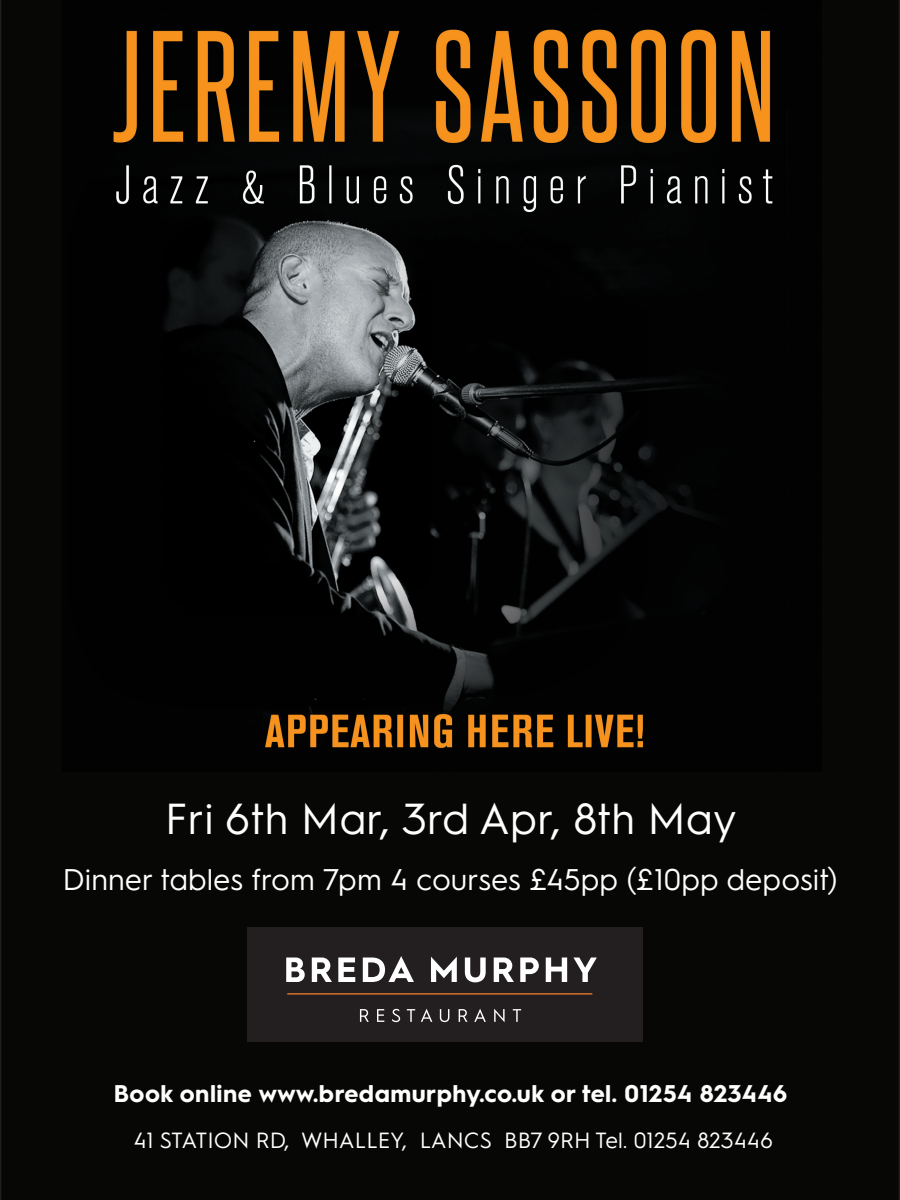
<style>
.page{position:relative;width:900px;height:1200px;background:#070705}
.page>*{position:absolute;margin:0;border:0;box-sizing:border-box;transform-origin:0 0}
.t1{font:43.5px "Hurme Geometric Sans 1";color:#fff}
.t2{font:30px "Hurme Geometric Sans 1";color:#fff}
.t3{font:700 24.3px "Hurme Geometric Sans 1";letter-spacing:.02em;color:#fff}
.t4{font:22.05px "Hurme Geometric Sans 1";color:#fff}
</style>
<div class="page">
<div style="left:18px;top:613px;width:777px;height:333px;background:#070705"></div>
<img style="left:62px;top:0;width:760px;height:771px">
<div style="left:247px;top:927px;width:396px;height:115px;background:#231f20"></div>
<svg style="left:286px;top:958px;width:19px;height:24px"></svg>
<svg style="left:312px;top:958px;width:20px;height:24px"></svg>
<svg style="left:338px;top:958px;width:17px;height:24px"></svg>
<svg style="left:363px;top:956px;width:51px;height:26px"></svg>
<svg style="left:431px;top:957px;width:26px;height:25px"></svg>
<svg style="left:465px;top:958px;width:21px;height:24px"></svg>
<svg style="left:494px;top:958px;width:20px;height:24px"></svg>
<svg style="left:520px;top:958px;width:19px;height:24px"></svg>
<svg style="left:546px;top:958px;width:21px;height:24px"></svg>
<svg style="left:573px;top:958px;width:24px;height:24px"></svg>
<svg style="left:360px;top:1009px;width:9px;height:13px"></svg>
<svg style="left:377px;top:1009px;width:7px;height:13px"></svg>
<svg style="left:392px;top:1009px;width:8px;height:13px"></svg>
<svg style="left:407px;top:1009px;width:8px;height:13px"></svg>
<svg style="left:421px;top:1009px;width:11px;height:13px"></svg>
<svg style="left:440px;top:1009px;width:9px;height:13px"></svg>
<svg style="left:459px;top:1009px;width:8px;height:13px"></svg>
<svg style="left:474px;top:1009px;width:12px;height:13px"></svg>
<svg style="left:494px;top:1009px;width:11px;height:13px"></svg>
<svg style="left:513px;top:1009px;width:8px;height:13px"></svg>
<hr style="left:287px;top:993px;width:305px;height:2px;background:#f4822b">
<p class="t1" style="left:165px;top:788px;width:573px">Fri 6th Mar, 3rd Apr, 8th May</p>
<p class="t2" style="left:62px;top:858px;width:777px">Dinner tables from 7pm 4 courses £45pp (£10pp deposit)</p>
<p class="t3" style="left:114px;top:1076px;width:675px">Book online www.bredamurphy.co.uk or tel. 01254 823446</p>
<p class="t4" style="left:133px;top:1125px;width:641px">41 STATION RD, WHALLEY, LANCS BB7 9RH Tel. 01254 823446</p>
</div>
